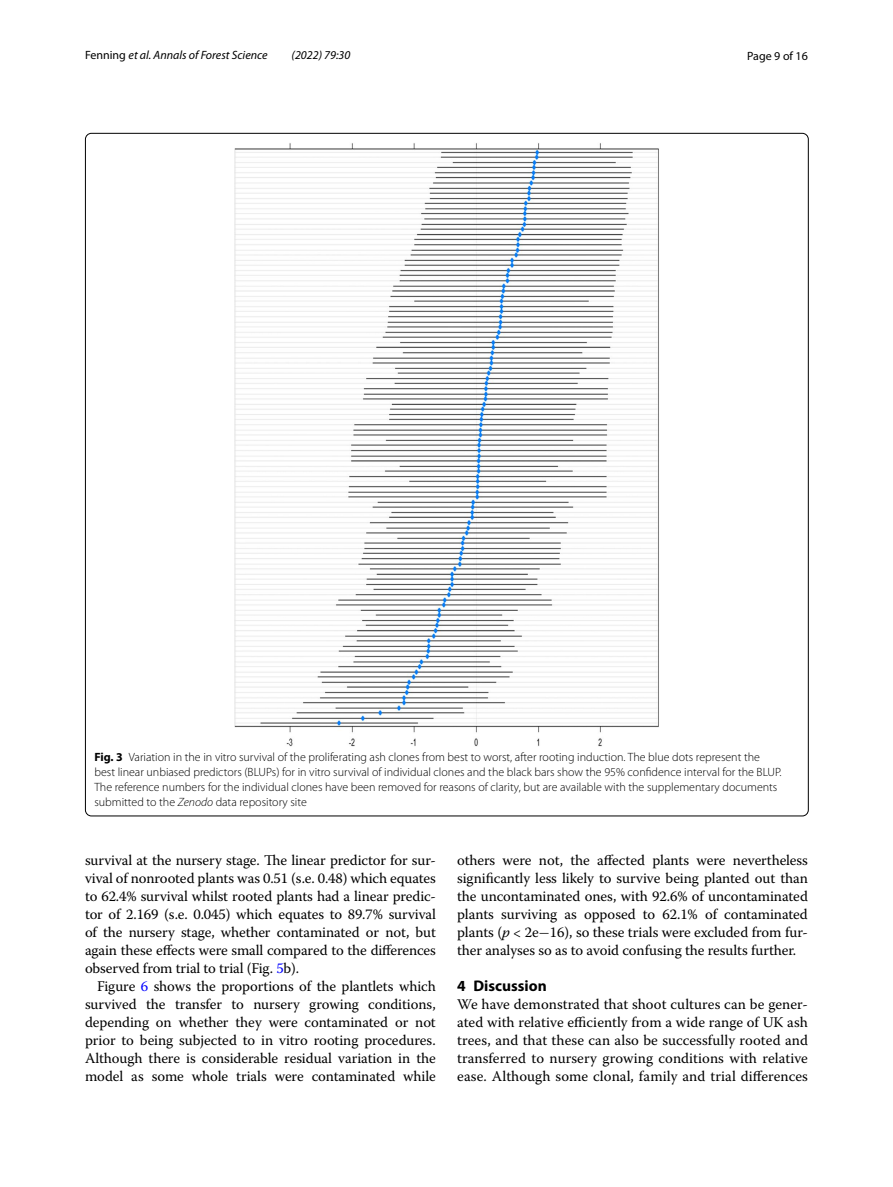
<style>
.page{position:relative;width:893px;height:1187px;background:#fff}
.page>*{position:absolute;margin:0;border:0;box-sizing:border-box;transform-origin:0 0}
.t1{font:700 15.45px "Myriad Pro";color:#000}
.t2{font:14.7px/18px "Warnock Pro";letter-spacing:-.005em;color:#000;text-align:justify}
.t3{font:300 12px/15px "Myriad Pro";color:#000}
.t4{font:italic 12px "Myriad Pro";color:#000}
.t5{font:12px "Myriad Pro";color:#000}
.s1{font-style:normal}
.s2{font-weight:700}
.s3{font-style:italic}
.s4{color:#00f}
.s5{font-family:"MTSY"}
</style>
<div class="page">
<img style="left:234px;top:143px;width:425px;height:603px">
<p class="t4" style="left:85px;top:48px;width:184px"><span class="s1">Fenning</span> et al. Annals of Forest Science</p>
<p class="t4" style="left:292px;top:48px;width:60px">(2022) 79:30</p>
<p class="t5" style="left:747px;top:48px;width:62px">Page 9 of 16</p>
<p class="t3" style="left:94px;top:750px;width:689px"><span class="s2">Fig. 3</span> Variation in the in vitro survival of the proliferating ash clones from best to worst, after rooting induction. The blue dots represent the best linear unbiased predictors (BLUPs) for in vitro survival of individual clones and the black bars show the 95% confidence interval for the BLUP.<br>The reference numbers for the individual clones have been removed for reasons of clarity, but are available with the supplementary documents submitted to the <span class="s3">Zenodo</span> data repository site</p>
<p class="t2" style="left:85px;top:850px;width:352px">survival at the nursery stage. The linear predictor for sur&shy;vival of nonrooted plants was 0.51 (s.e. 0.48) which equates to 62.4% survival whilst rooted plants had a linear predic&shy;tor of 2.169 (s.e. 0.045) which equates to 89.7% survival of the nursery stage, whether contaminated or not, but again these effects were small compared to the differences observed from trial to trial (Fig. <span class="s4">5</span>b).</p>
<p class="t2" style="left:85px;top:976px;width:352px;text-indent:12px">Figure <span class="s4">6</span> shows the proportions of the plantlets which survived the transfer to nursery growing conditions, depending on whether they were contaminated or not prior to being subjected to in vitro rooting procedures.<br>Although there is considerable residual variation in the model as some whole trials were contaminated while</p>
<p class="t2" style="left:457px;top:850px;width:352px">others were not, the affected plants were nevertheless significantly less likely to survive being planted out than the uncontaminated ones, with 92.6% of uncontaminated plants surviving as opposed to 62.1% of contaminated plants (<span class="s3">p</span> &lt; 2e<span class="s5">−</span>16), so these trials were excluded from fur&shy;ther analyses so as to avoid confusing the results further.</p>
<p class="t1" style="left:457px;top:975px;width:91px">4 Discussion</p>
<p class="t2" style="left:457px;top:994px;width:352px">We have demonstrated that shoot cultures can be gener&shy;ated with relative efficiently from a wide range of UK ash trees, and that these can also be successfully rooted and transferred to nursery growing conditions with relative ease. Although some clonal, family and trial differences</p>
</div>
